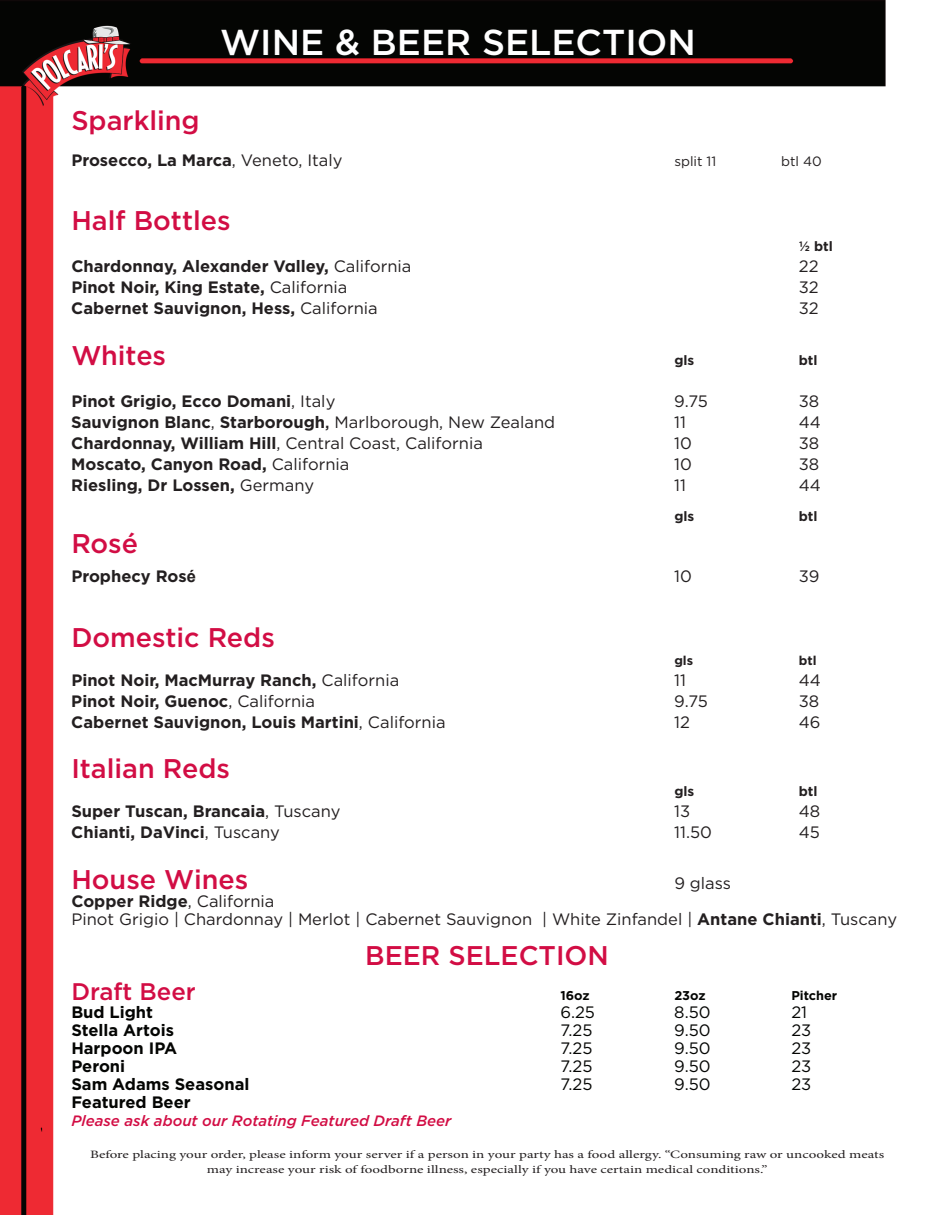
<style>
.page{position:relative;width:945px;height:1215px;background:#fff}
.page>*{position:absolute;margin:0;border:0;box-sizing:border-box;transform-origin:0 0}
.t1{font:500 36px "Gotham";color:#fff}
.t2{font:500 27px "Gotham";color:#d20d44}
.t3{font:500 24px "Gotham";color:#d20d44}
.t4{font:700 16.5px "Gotham";color:#231f20}
.t5{font:16.5px/18px "Gotham";color:#231f20}
.t6{font:700 16.5px "Gotham";color:#040503}
.t7{font:16.5px "Gotham";color:#040503}
.t8{font:italic 500 15px "Gotham";color:#d20d44}
.t9{font:700 13.5px "Gotham";color:#231f20}
.t10{font:13.5px "Gotham";color:#231f20}
.t11{font:700 12.75px "Gotham";color:#040503}
.t12{font:700 12.75px "Gotham";color:#231f20}
.t13{font:11.25px/15px "Minion Pro";color:#231f20;text-align:center;scale:1.33 1}
.s1{font-weight:400}
.s2{font-weight:500}
.s3{font-weight:700}
.s4{font-family:"Arial"}
</style>
<div class="page">
<img style="left:0;top:0;width:886px;height:1215px">
<h1 class="t1" style="left:220px;top:19px;width:477px">WINE &amp; BEER SELECTION</h1>
<h2 class="t2" style="left:71px;top:102px;width:130px">Sparkling</h2>
<p class="t4" style="left:71px;top:149px;width:273px">Prosecco, La Marca<span class="s1">, Veneto, Italy</span></p>
<p class="t10" style="left:674px;top:152px;width:43px">split 11</p>
<p class="t10" style="left:781px;top:152px;width:42px">btl 40</p>
<h2 class="t2" style="left:71px;top:203px;width:161px">Half Bottles</h2>
<p class="t9" style="left:799px;top:238px;width:35px">1/2 btl</p>
<p class="t4" style="left:71px;top:256px;width:342px">Chardonnay, Alexander Valley, <span class="s1">California</span></p>
<p class="t5" style="left:799px;top:257px;width:21px">22</p>
<p class="t4" style="left:71px;top:277px;width:278px">Pinot Noir, King Estate, <span class="s1">California</span></p>
<p class="t5" style="left:799px;top:278px;width:21px">32</p>
<p class="t4" style="left:71px;top:298px;width:308px">Cabernet Sauvignon, Hess, <span class="s1">California</span></p>
<p class="t5" style="left:799px;top:299px;width:21px">32</p>
<h2 class="t2" style="left:71px;top:338px;width:96px">Whites</h2>
<p class="t9" style="left:674px;top:351px;width:21px">gls</p>
<p class="t9" style="left:799px;top:351px;width:20px">btl</p>
<p class="t4" style="left:71px;top:390px;width:266px">Pinot Grigio, Ecco Domani<span class="s1">, Italy</span></p>
<p class="t5" style="left:674px;top:392px;width:35px">9.75</p>
<p class="t5" style="left:799px;top:392px;width:22px">38</p>
<p class="t4" style="left:71px;top:411px;width:485px">Sauvignon Blanc<span class="s1">,</span> Starborough<span class="s2">,</span> <span class="s1">Marlborough, New Zealand</span></p>
<p class="t5" style="left:674px;top:413px;width:13px">11</p>
<p class="t5" style="left:799px;top:413px;width:24px">44</p>
<p class="t5" style="left:71px;top:434px;width:413px"><span class="s3">Chardonnay, William Hill</span>, Central Coast, California</p>
<p class="t5" style="left:674px;top:434px;width:19px">10</p>
<p class="t5" style="left:799px;top:434px;width:22px">38</p>
<p class="t4" style="left:71px;top:453px;width:280px">Moscato, Canyon Road, <span class="s1">California</span></p>
<p class="t5" style="left:674px;top:455px;width:19px">10</p>
<p class="t5" style="left:799px;top:455px;width:22px">38</p>
<p class="t4" style="left:71px;top:474px;width:244px">Riesling, Dr Lossen, <span class="s1">Germany</span></p>
<p class="t5" style="left:674px;top:476px;width:13px">11</p>
<p class="t5" style="left:799px;top:476px;width:24px">44</p>
<p class="t9" style="left:674px;top:507px;width:21px">gls</p>
<p class="t9" style="left:799px;top:507px;width:20px">btl</p>
<h2 class="t2" style="left:71px;top:526px;width:68px">Rosé</h2>
<p class="t4" style="left:71px;top:565px;width:126px">Prophecy Ros<span class="s4">é</span></p>
<p class="t5" style="left:674px;top:567px;width:19px">10</p>
<p class="t5" style="left:799px;top:567px;width:22px">39</p>
<h2 class="t2" style="left:71px;top:620px;width:205px">Domestic Reds</h2>
<p class="t12" style="left:674px;top:652px;width:20px">gls</p>
<p class="t12" style="left:799px;top:652px;width:19px">btl</p>
<p class="t4" style="left:71px;top:669px;width:329px">Pinot Noir, MacMurray Ranch, <span class="s1">California</span></p>
<p class="t5" style="left:674px;top:671px;width:13px">11</p>
<p class="t5" style="left:799px;top:671px;width:24px">44</p>
<p class="t4" style="left:71px;top:690px;width:245px">Pinot Noir, Guenoc<span class="s1">, California</span></p>
<p class="t5" style="left:674px;top:692px;width:35px">9.75</p>
<p class="t5" style="left:799px;top:692px;width:22px">38</p>
<p class="t4" style="left:71px;top:711px;width:376px">Cabernet Sauvignon, Louis Martini<span class="s1">, California</span></p>
<p class="t5" style="left:674px;top:713px;width:17px">12</p>
<p class="t5" style="left:799px;top:713px;width:23px">46</p>
<h2 class="t2" style="left:71px;top:751px;width:160px">Italian Reds</h2>
<p class="t9" style="left:674px;top:782px;width:21px">gls</p>
<p class="t9" style="left:799px;top:782px;width:20px">btl</p>
<p class="t4" style="left:71px;top:800px;width:271px">Super Tuscan, Brancaia<span class="s1">, Tuscany</span></p>
<p class="t5" style="left:674px;top:802px;width:18px">13</p>
<p class="t5" style="left:799px;top:802px;width:23px">48</p>
<p class="t4" style="left:71px;top:821px;width:210px">Chianti, DaVinci<span class="s1">, Tuscany</span></p>
<p class="t5" style="left:674px;top:823px;width:39px">11.50</p>
<p class="t5" style="left:799px;top:823px;width:23px">45</p>
<h2 class="t2" style="left:71px;top:861px;width:178px">House Wines</h2>
<p class="t5" style="left:674px;top:873px;width:58px">9 glass</p>
<p class="t5" style="left:71px;top:891px;width:827px"><span class="s3">Copper Ridge</span>, California<br>Pinot Grigio | Chardonnay | Merlot | Cabernet Sauvignon | White Zinfandel | <span class="s3">Antane Chianti</span>, Tuscany</p>
<h2 class="t2" style="left:365px;top:937px;width:245px">BEER SELECTION</h2>
<h3 class="t3" style="left:71px;top:976px;width:126px">Draft Beer</h3>
<p class="t11" style="left:560px;top:987px;width:31px">16oz</p>
<p class="t11" style="left:674px;top:987px;width:33px">23oz</p>
<p class="t11" style="left:791px;top:987px;width:47px">Pitcher</p>
<p class="t6" style="left:71px;top:1001px;width:83px">Bud Light</p>
<p class="t7" style="left:560px;top:1002px;width:36px">6.25</p>
<p class="t7" style="left:674px;top:1002px;width:38px">8.50</p>
<p class="t7" style="left:791px;top:1002px;width:17px">21</p>
<p class="t6" style="left:71px;top:1019px;width:104px">Stella Artois</p>
<p class="t7" style="left:560px;top:1020px;width:34px">7.25</p>
<p class="t7" style="left:674px;top:1020px;width:38px">9.50</p>
<p class="t7" style="left:791px;top:1020px;width:21px">23</p>
<p class="t6" style="left:71px;top:1037px;width:107px">Harpoon IPA</p>
<p class="t7" style="left:560px;top:1038px;width:34px">7.25</p>
<p class="t7" style="left:674px;top:1038px;width:38px">9.50</p>
<p class="t7" style="left:791px;top:1038px;width:21px">23</p>
<p class="t6" style="left:71px;top:1055px;width:55px">Peroni</p>
<p class="t7" style="left:560px;top:1056px;width:34px">7.25</p>
<p class="t7" style="left:674px;top:1056px;width:38px">9.50</p>
<p class="t7" style="left:791px;top:1056px;width:21px">23</p>
<p class="t6" style="left:71px;top:1073px;width:180px">Sam Adams Seasonal</p>
<p class="t7" style="left:560px;top:1074px;width:34px">7.25</p>
<p class="t7" style="left:674px;top:1074px;width:38px">9.50</p>
<p class="t7" style="left:791px;top:1074px;width:21px">23</p>
<p class="t6" style="left:71px;top:1091px;width:121px">Featured Beer</p>
<p class="t8" style="left:71px;top:1111px;width:382px">Please ask about our Rotating Featured Draft Beer</p>
<p class="t13" style="left:90px;top:1147px;width:599px">Before placing your order, please inform your server if a person in your party has a food allergy. “Consuming raw or uncooked meats may increase your risk of foodborne illness, especially if you have certain medical conditions.”</p>
</div>
